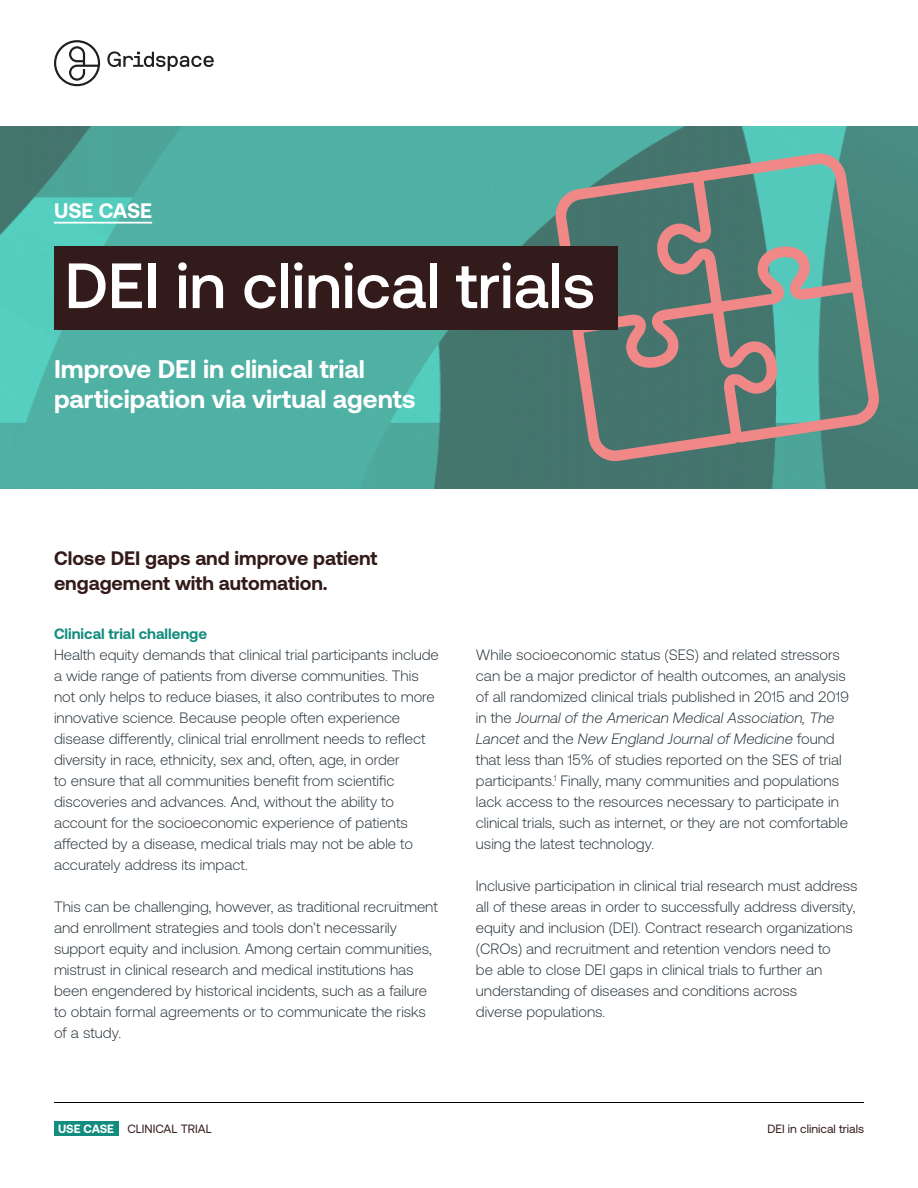
<style>
.page{position:relative;width:918px;height:1188px;background:#fff}
.page>*{position:absolute;margin:0;border:0;box-sizing:border-box;transform-origin:0 0}
.t1{font:500 63.75px "Aeonik";color:#fff}
.t2{font:700 25.5px/29.8px "Aeonik";color:#fff}
.t3{font:700 21px "Aeonik";color:#fff}
.t4{font:700 19.5px/25.5px "Aeonik";color:#341b1b}
.t5{font:300 15px/21px "Aeonik";color:#232f37}
.t6{font:700 15px "Aeonik";color:#128c7e}
.t7{font:12px "Aeonik";color:#341b1b}
.s1{font-style:italic}
.s2{font-weight:700;color:#fff}
</style>
<div class="page">
<img style="left:0;top:126px;width:918px;height:362px">
<svg style="left:107px;top:51px;width:107px;height:20px"></svg>
<svg style="left:54px;top:40px;width:46px;height:46px"></svg>
<hr style="left:54px;top:1102px;width:810px;height:1px;background:#000">
<div style="left:54px;top:1121px;width:64px;height:15px;background:#128c7e"></div>
<svg style="left:547px;top:145px;width:332px;height:324px;background:#688881"></svg>
<hr style="left:54px;top:222px;width:98px;height:2px;background:#fff">
<div style="left:54px;top:246px;width:564px;height:84px;background:#341b1b"></div>
<h3 class="t3" style="left:54px;top:199px;width:100px">USE CASE</h3>
<h1 class="t1" style="left:65px;top:250px;width:532px">DEI in clinical trials</h1>
<h2 class="t2" style="left:54px;top:354px;width:363px">Improve DEI in clinical trial participation via virtual agents</h2>
<h3 class="t4" style="left:54px;top:545px;width:325px">Close DEI gaps and improve patient engagement with automation.</h3>
<p class="t6" style="left:54px;top:625px;width:155px">Clinical trial challenge</p>
<p class="t5" style="left:54px;top:645px;width:386px">Health equity demands that clinical trial participants include a wide range of patients from diverse communities. This not only helps to reduce biases, it also contributes to more innovative science. Because people often experience disease differently, clinical trial enrollment needs to reflect diversity in race, ethnicity, sex and, often, age, in order<br>to ensure that all communities benefit from scientific discoveries and advances. And, without the ability to account for the socioeconomic experience of patients affected by a disease, medical trials may not be able to accurately address its impact.</p>
<p class="t5" style="left:54px;top:897px;width:386px">This can be challenging, however, as traditional recruitment and enrollment strategies and tools don’t necessarily support equity and inclusion. Among certain communities, mistrust in clinical research and medical institutions has been engendered by historical incidents, such as a failure to obtain formal agreements or to communicate the risks of a study.</p>
<p class="t5" style="left:476px;top:645px;width:375px">While socioeconomic status (SES) and related stressors can be a major predictor of health outcomes, an analysis of all randomized clinical trials published in 2015 and 2019 in the <span class="s1">Journal of the American Medical Association, The Lancet</span> and the <span class="s1">New England Journal of Medicine</span> found that less than 15% of studies reported on the SES of trial participants.<sup>1</sup> Finally, many communities and populations lack access to the resources necessary to participate in clinical trials, such as internet, or they are not comfortable using the latest technology.</p>
<p class="t5" style="left:476px;top:876px;width:383px">Inclusive participation in clinical trial research must address all of these areas in order to successfully address diversity, equity and inclusion (DEI). Contract research organizations (CROs) and recruitment and retention vendors need to<br>be able to close DEI gaps in clinical trials to further an understanding of diseases and conditions across<br>diverse populations.</p>
<p class="t7" style="left:58px;top:1122px;width:155px"><span class="s2">USE CASE</span> CLINICAL TRIAL</p>
<p class="t7" style="left:767px;top:1122px;width:98px">DEI in clinical trials</p>
</div>
